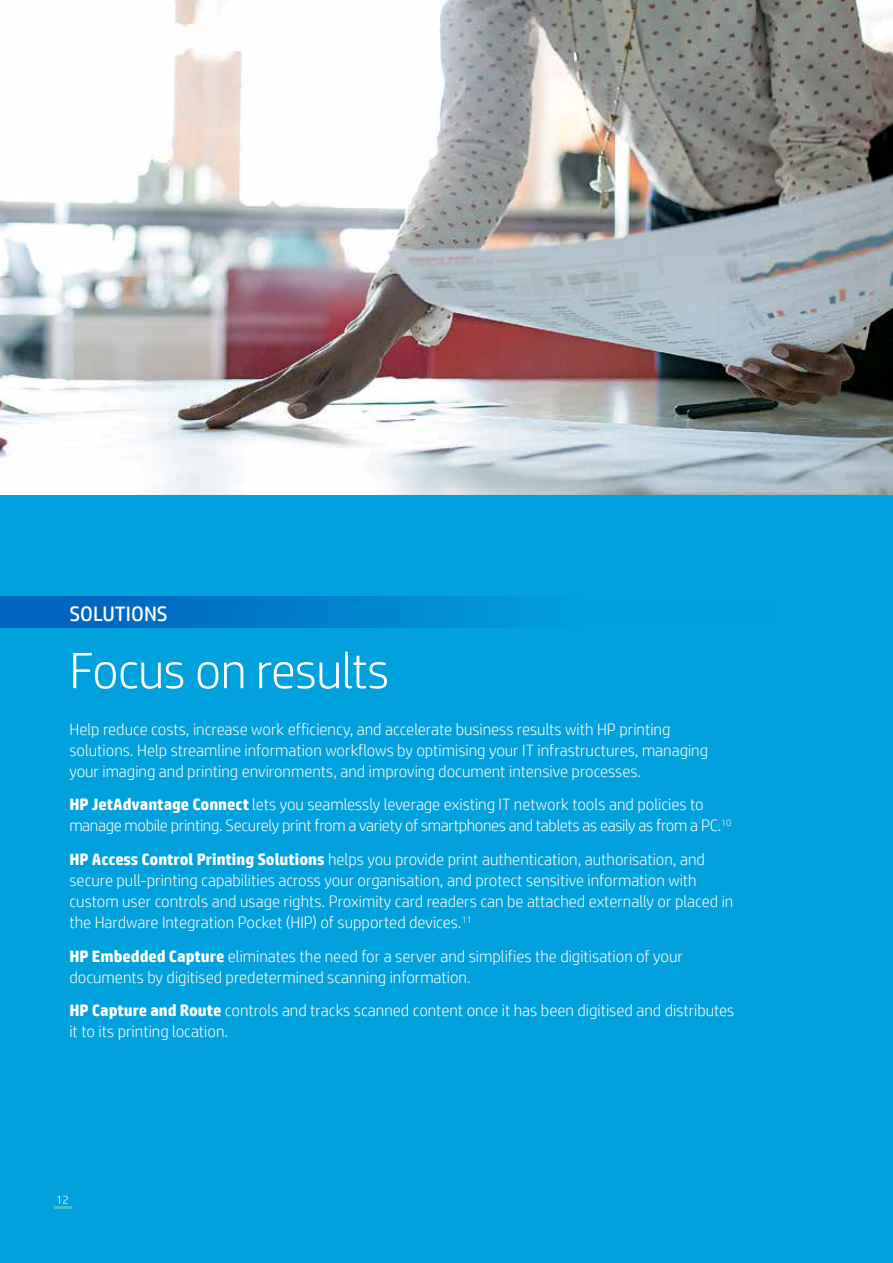
<style>
.page{position:relative;width:893px;height:1263px;background:#00a1dd}
.page>*{position:absolute;margin:0;border:0;box-sizing:border-box;transform-origin:0 0}
.t1{font:300 51px "HP Simplified";letter-spacing:-.015em;color:#fff}
.t2{font:21px "HP Simplified";color:#fff}
.t3{font:300 16.5px/21px "HP Simplified";color:#fff}
.t4{font:300 16.5px/21px "HP Simplified";letter-spacing:-.02em;color:#fff}
.t5{font:300 12px "HP Simplified";color:#fff}
.s1{font-weight:700}
</style>
<div class="page">
<div style="left:0;top:596px;width:774px;height:32px;background:linear-gradient(to right,#0060bd,#00ace2)"></div>
<img style="left:0;top:0;width:893px;height:495px">
<hr style="left:54px;top:1206px;width:17px;height:3px;background:#42c1c8">
<p class="t2" style="left:69px;top:600px;width:100px">SOLUTIONS</p>
<h1 class="t1" style="left:69px;top:637px;width:321px">Focus on results</h1>
<p class="t3" style="left:69px;top:718px;width:640px">Help reduce costs, increase work efficiency, and accelerate business results with HP printing solutions. Help streamline information workflows by optimising your IT infrastructures, managing your imaging and printing environments, and improving document intensive processes.</p>
<p class="t4" style="left:69px;top:794px;width:663px"><span class="s1">HP JetAdvantage Connect</span> lets you seamlessly leverage existing IT network tools and policies to manage mobile printing. Securely print from a variety of smartphones and tablets as easily as from a PC.<sup>10</sup></p>
<p class="t3" style="left:69px;top:848px;width:665px"><span class="s1">HP Access Control Printing Solutions</span> helps you provide print authentication, authorisation, and secure pull-printing capabilities across your organisation, and protect sensitive information with custom user controls and usage rights. Proximity card readers can be attached externally or placed in the Hardware Integration Pocket (HIP) of supported devices.<sup>11</sup></p>
<p class="t3" style="left:69px;top:945px;width:615px"><span class="s1">HP Embedded Capture</span> eliminates the need for a server and simplifies the digitisation of your documents by digitised predetermined scanning information.</p>
<p class="t3" style="left:69px;top:1000px;width:666px"><span class="s1">HP Capture and Route</span> controls and tracks scanned content once it has been digitised and distributes it to its printing location.</p>
<p class="t5" style="left:56px;top:1192px;width:14px">12</p>
</div>
